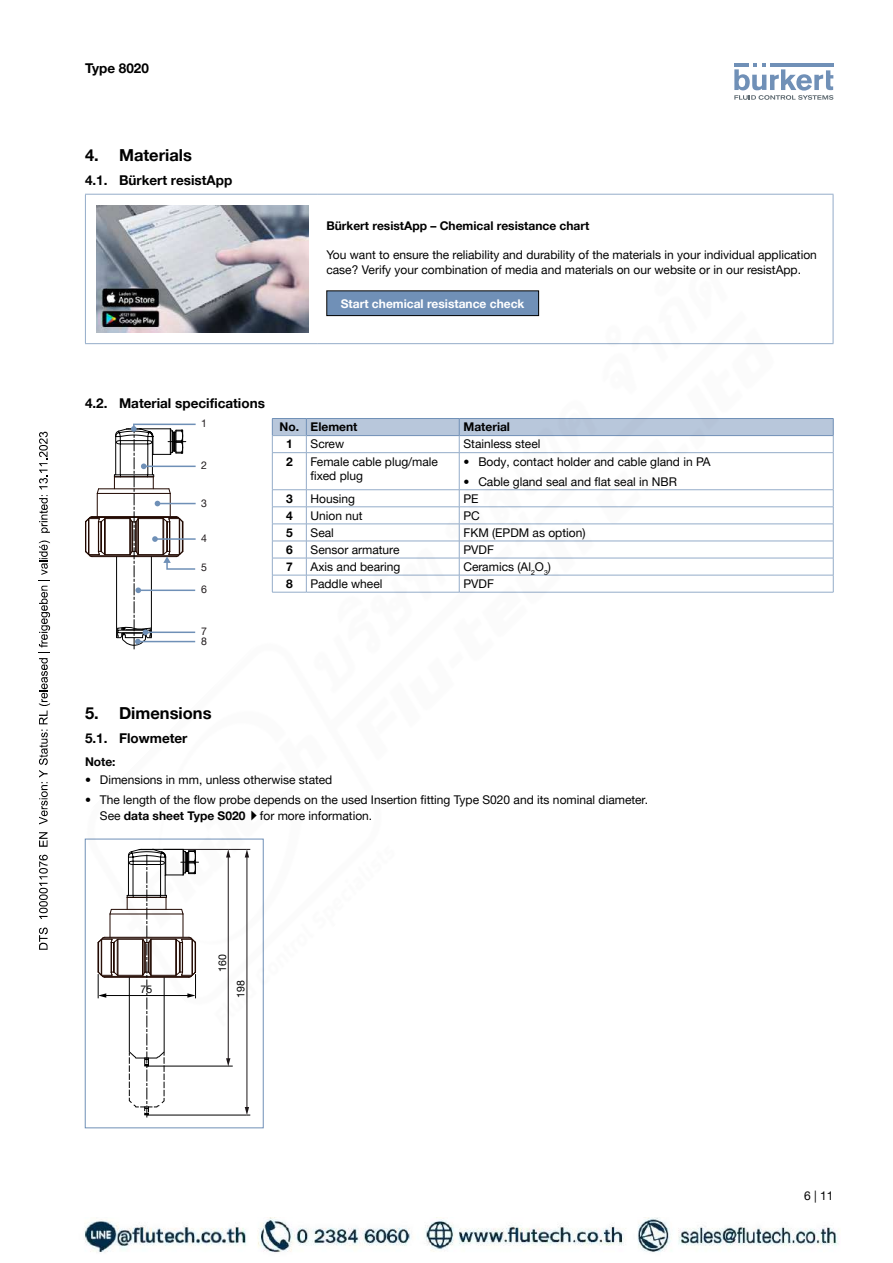
<style>
.page{position:relative;width:893px;height:1263px;background:#fff}
.page>*{position:absolute;margin:0;border:0;box-sizing:border-box;transform-origin:0 0}
.t1{font:700 16.5px "Helvetica Neue LTW1 G";color:#000}
.t2{font:700 13.5px "Helvetica Neue LTW1 G";color:#000}
.t3{font:12px/14.4px "Helvetica Neue LTW1 G";color:#000}
.t4{font:700 12px "Helvetica Neue LTW1 G";color:#000}
.t5{font:700 12px "Helvetica Neue LTW1 G";color:#fff}
.t6{font:10.5px "Helvetica Neue LTW1 G";color:#1e181a}
.t7{font:10.5px "Helvetica Neue LTW1 G";color:#000}
.s1{font-weight:700}
</style>
<div class="page">
<svg style="left:734px;top:63px;width:99px;height:37px"></svg>
<hr style="left:85px;top:194px;width:233px;height:1px;background:#94acc9">
<hr style="left:85px;top:195px;width:1px;height:148px;background:#94acc9">
<hr style="left:318px;top:194px;width:515px;height:1px;background:#94acc9">
<hr style="left:833px;top:195px;width:1px;height:148px;background:#94acc9">
<img style="left:96px;top:205px;width:213px;height:23px">
<hr style="left:228px;top:856px;width:1px;height:204px;background:#1d1719">
<svg style="left:226px;top:1058px;width:4px;height:8px"></svg>
<hr style="left:147px;top:1066px;width:86px;height:1px;background:#000">
<hr style="left:147px;top:1115px;width:103px;height:1px;background:#000">
<hr style="left:247px;top:856px;width:1px;height:252px;background:#1d1719">
<svg style="left:245px;top:1107px;width:4px;height:8px"></svg>
<svg style="left:128px;top:1035px;width:71px;height:82px"></svg>
<svg style="left:39px;top:927px;width:4px;height:23px"></svg>
<svg style="left:39px;top:855px;width:4px;height:64px"></svg>
<svg style="left:39px;top:832px;width:4px;height:15px"></svg>
<svg style="left:39px;top:540px;width:4px;height:284px"></svg>
<svg style="left:39px;top:495px;width:4px;height:38px"></svg>
<svg style="left:39px;top:432px;width:4px;height:57px"></svg>
<img style="left:84px;top:1217px;width:754px;height:35px">
<img style="left:43px;top:228px;width:791px;height:807px">
<svg style="left:251px;top:810px;width:6px;height:10px"></svg>
<p class="t2" style="left:85px;top:60px;width:65px">Type 8020</p>
<h1 class="t1" style="left:85px;top:145px;width:108px">4. Materials</h1>
<p class="t2" style="left:85px;top:172px;width:149px">4.1. Bürkert resistApp</p>
<p class="t4" style="left:326px;top:219px;width:264px">Bürkert resistApp – Chemical resistance chart</p>
<p class="t3" style="left:326px;top:248px;width:492px">You want to ensure the reliability and durability of the materials in your individual application case? Verify your combination of media and materials on our website or in our resistApp.</p>
<p class="t5" style="left:341px;top:296px;width:185px">Start chemical resistance check</p>
<p class="t2" style="left:85px;top:395px;width:181px">4.2. Material specifications</p>
<p class="t6" style="left:201px;top:417px;width:7px">1</p>
<p class="t6" style="left:201px;top:459px;width:7px">2</p>
<p class="t6" style="left:201px;top:496px;width:7px">3</p>
<p class="t6" style="left:201px;top:532px;width:7px">4</p>
<p class="t6" style="left:201px;top:560px;width:7px">5</p>
<p class="t6" style="left:201px;top:583px;width:7px">6</p>
<p class="t6" style="left:201px;top:624px;width:7px">7</p>
<p class="t6" style="left:201px;top:634px;width:7px">8</p>
<p class="t4" style="left:280px;top:420px;width:79px">No. Element</p>
<p class="t4" style="left:463px;top:420px;width:48px">Material</p>
<p class="t4" style="left:286px;top:437px;width:8px">1</p>
<p class="t3" style="left:311px;top:437px;width:35px">Screw</p>
<p class="t3" style="left:463px;top:437px;width:78px">Stainless steel</p>
<p class="t4" style="left:286px;top:454px;width:8px">2</p>
<p class="t3" style="left:311px;top:454px;width:129px">Female cable plug/male fixed plug</p>
<p class="t3" style="left:463px;top:454px;width:249px">• Body, contact holder and cable gland in PA</p>
<p class="t3" style="left:463px;top:474px;width:215px">• Cable gland seal and flat seal in NBR</p>
<p class="t4" style="left:286px;top:491px;width:8px">3</p>
<p class="t3" style="left:311px;top:491px;width:46px">Housing</p>
<p class="t3" style="left:463px;top:491px;width:17px">PE</p>
<p class="t4" style="left:286px;top:508px;width:8px">4</p>
<p class="t3" style="left:311px;top:508px;width:54px">Union nut</p>
<p class="t3" style="left:463px;top:508px;width:18px">PC</p>
<p class="t4" style="left:286px;top:525px;width:8px">5</p>
<p class="t3" style="left:311px;top:525px;width:25px">Seal</p>
<p class="t3" style="left:463px;top:525px;width:124px">FKM (EPDM as option)</p>
<p class="t4" style="left:286px;top:542px;width:8px">6</p>
<p class="t3" style="left:311px;top:542px;width:90px">Sensor armature</p>
<p class="t3" style="left:463px;top:542px;width:32px">PVDF</p>
<p class="t4" style="left:286px;top:559px;width:8px">7</p>
<p class="t3" style="left:311px;top:559px;width:91px">Axis and bearing</p>
<p class="t3" style="left:463px;top:559px;width:89px">Ceramics (Al<sub>2</sub>O<sub>3</sub>)</p>
<p class="t4" style="left:286px;top:576px;width:8px">8</p>
<p class="t3" style="left:311px;top:576px;width:73px">Paddle wheel</p>
<p class="t3" style="left:463px;top:576px;width:32px">PVDF</p>
<h1 class="t1" style="left:85px;top:703px;width:128px">5. Dimensions</h1>
<p class="t2" style="left:85px;top:730px;width:104px">5.1. Flowmeter</p>
<p class="t4" style="left:85px;top:755px;width:32px">Note:</p>
<p class="t3" style="left:85px;top:773px;width:249px">• Dimensions in mm, unless otherwise stated</p>
<p class="t3" style="left:100px;top:792px;width:550px;line-height:15.8px;text-indent:-15px">• The length of the flow probe depends on the used Insertion fitting Type S020 and its nominal diameter.<br>See <span class="s1">data sheet Type S020</span> for more information.</p>
<p class="t7" style="left:216px;top:972px;width:19px;rotate:-90deg">160</p>
<p class="t7" style="left:141px;top:983px;width:13px">75</p>
<p class="t7" style="left:234px;top:998px;width:19px;rotate:-90deg">198</p>
<p class="t3" style="left:804px;top:1188px;width:31px">6 | 11</p>
</div>
